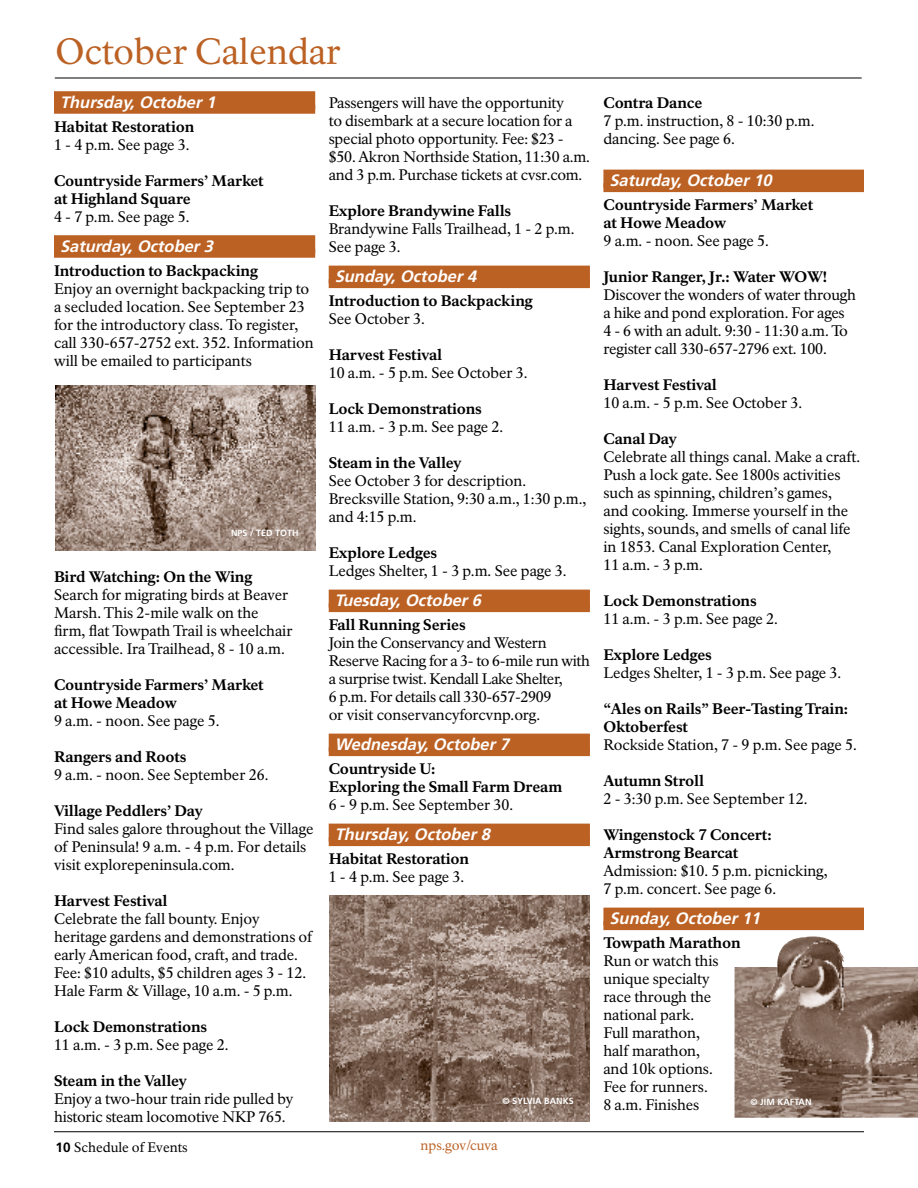
<style>
.page{position:relative;width:918px;height:1188px;background:#fff}
.page>*{position:absolute;margin:0;border:0;box-sizing:border-box;transform-origin:0 0}
.t1{font:36px "NPS Rawlinson OT";color:#bc6124}
.t2{font:italic 700 16.5px "Frutiger LT Std";color:#fff}
.t3{font:15px/18px "NPS Rawlinson OT";letter-spacing:-.01em;color:#000}
.t4{font:800 15px/18px "NPS Rawlinson OT";letter-spacing:-.01em;color:#000}
.t5{font:13.5px "NPS Rawlinson OT";color:#000}
.t6{font:13.5px "NPS Rawlinson OT";letter-spacing:-.01em;color:#bc6124}
.t7{font:700 9px "Frutiger LT Std";color:#fff}
.s1{font-family:"Frutiger LT Std";font-weight:700}
</style>
<div class="page">
<hr style="left:54px;top:1131px;width:810px;height:1px;background:#000">
<hr style="left:55px;top:78px;width:807px;height:1px;background:#000">
<div style="left:54px;top:91px;width:261px;height:18px;background:#bc6124"></div>
<div style="left:54px;top:105px;width:261px;height:9px;background:#bc6124"></div>
<div style="left:54px;top:235px;width:261px;height:18px;background:#bc6124"></div>
<div style="left:54px;top:249px;width:261px;height:9px;background:#bc6124"></div>
<div style="left:329px;top:266px;width:261px;height:18px;background:#bc6124"></div>
<div style="left:329px;top:279px;width:261px;height:9px;background:#bc6124"></div>
<div style="left:329px;top:590px;width:261px;height:18px;background:#bc6124"></div>
<div style="left:329px;top:603px;width:261px;height:9px;background:#bc6124"></div>
<div style="left:329px;top:734px;width:261px;height:18px;background:#bc6124"></div>
<div style="left:329px;top:747px;width:261px;height:9px;background:#bc6124"></div>
<div style="left:329px;top:824px;width:261px;height:18px;background:#bc6124"></div>
<div style="left:329px;top:837px;width:261px;height:9px;background:#bc6124"></div>
<div style="left:603px;top:170px;width:261px;height:18px;background:#bc6124"></div>
<div style="left:603px;top:183px;width:261px;height:9px;background:#bc6124"></div>
<div style="left:603px;top:908px;width:261px;height:18px;background:#bc6124"></div>
<div style="left:603px;top:921px;width:261px;height:9px;background:#bc6124"></div>
<img style="left:56px;top:385px;width:260px;height:165px">
<img style="left:329px;top:896px;width:260px;height:225px">
<img style="left:735px;top:936px;width:183px;height:182px">
<h1 class="t1" style="left:56px;top:30px;width:287px">October Calendar</h1>
<p class="t2" style="left:60px;top:92px;width:161px">Thursday,October1</p>
<p class="t4" style="left:54px;top:118px;width:142px">Habitat Restoration</p>
<p class="t3" style="left:54px;top:136px;width:137px">1 - 4 p.m. See page 3.</p>
<p class="t4" style="left:54px;top:172px;width:211px">Countryside Farmers’ Market at Highland Square</p>
<p class="t3" style="left:54px;top:208px;width:137px">4 - 7 p.m. See page 5.</p>
<p class="t2" style="left:60px;top:236px;width:159px">Saturday,October3</p>
<p class="t4" style="left:54px;top:262px;width:206px">Introduction to Backpacking</p>
<p class="t3" style="left:54px;top:280px;width:261px">Enjoy an overnight backpacking trip to a secluded location. See September 23 for the introductory class. To register, call 330-657-2752 ext. 352. Information will be emailed to participants</p>
<p class="t7" style="left:231px;top:527px;width:69px">NPS / TED TOTH</p>
<p class="t4" style="left:54px;top:568px;width:200px">Bird Watching: On the Wing</p>
<p class="t3" style="left:54px;top:586px;width:240px">Search for migrating birds at Beaver Marsh. This 2-mile walk on the firm, flat Towpath Trail is wheelchair accessible. Ira Trailhead, 8 - 10 a.m.</p>
<p class="t4" style="left:54px;top:676px;width:211px">Countryside Farmers’ Market at Howe Meadow</p>
<p class="t3" style="left:54px;top:712px;width:167px">9 a.m. - noon. See page 5.</p>
<p class="t4" style="left:54px;top:748px;width:134px">Rangers and Roots</p>
<p class="t3" style="left:54px;top:766px;width:216px">9 a.m. - noon. See September 26.</p>
<p class="t4" style="left:54px;top:802px;width:150px">Village Peddlers’ Day</p>
<p class="t3" style="left:54px;top:820px;width:261px">Find sales galore throughout the Village of Peninsula! 9 a.m. - 4 p.m. For details visit explorepeninsula.com.</p>
<p class="t4" style="left:54px;top:892px;width:115px">Harvest Festival</p>
<p class="t3" style="left:54px;top:910px;width:260px">Celebrate the fall bounty. Enjoy heritage gardens and demonstrations of early American food, craft, and trade.<br>Fee: $10 adults, $5 children ages 3 - 12.<br>Hale Farm &amp; Village, 10 a.m. - 5 p.m.</p>
<p class="t4" style="left:54px;top:1018px;width:155px">Lock Demonstrations</p>
<p class="t3" style="left:54px;top:1036px;width:176px">11 a.m. - 3 p.m. See page 2.</p>
<p class="t4" style="left:54px;top:1072px;width:134px">Steam in the Valley</p>
<p class="t3" style="left:54px;top:1090px;width:241px">Enjoy a two-hour train ride pulled by historic steam locomotive NKP 765.</p>
<p class="t3" style="left:329px;top:94px;width:263px">Passengers will have the opportunity<br>to disembark at a secure location for a special photo opportunity. Fee: $23 - $50. Akron Northside Station, 11:30 a.m. and 3 p.m. Purchase tickets at cvsr.com.</p>
<p class="t4" style="left:329px;top:202px;width:184px">Explore Brandywine Falls</p>
<p class="t3" style="left:329px;top:220px;width:247px">Brandywine Falls Trailhead, 1 - 2 p.m.<br>See page 3.</p>
<p class="t2" style="left:335px;top:267px;width:147px">Sunday,October4</p>
<p class="t4" style="left:329px;top:292px;width:206px">Introduction to Backpacking</p>
<p class="t3" style="left:329px;top:310px;width:98px">See October 3.</p>
<p class="t4" style="left:329px;top:346px;width:115px">Harvest Festival</p>
<p class="t3" style="left:329px;top:364px;width:200px">10 a.m. - 5 p.m. See October 3.</p>
<p class="t4" style="left:329px;top:400px;width:155px">Lock Demonstrations</p>
<p class="t3" style="left:329px;top:418px;width:176px">11 a.m. - 3 p.m. See page 2.</p>
<p class="t4" style="left:329px;top:454px;width:134px">Steam in the Valley</p>
<p class="t3" style="left:329px;top:472px;width:259px">See October 3 for description.<br>Brecksville Station, 9:30 a.m., 1:30 p.m., and 4:15 p.m.</p>
<p class="t4" style="left:329px;top:544px;width:110px">Explore Ledges</p>
<p class="t3" style="left:329px;top:562px;width:239px">Ledges Shelter, 1 - 3 p.m. See page 3.</p>
<p class="t2" style="left:335px;top:591px;width:152px">Tuesday,October6</p>
<p class="t4" style="left:329px;top:616px;width:139px">Fall Running Series</p>
<p class="t3" style="left:329px;top:634px;width:263px">Join the Conservancy and Western Reserve Racing for a 3- to 6-mile run with a surprise twist. Kendall Lake Shelter,<br>6 p.m. For details call 330-657-2909<br>or visit conservancyforcvnp.org.</p>
<p class="t2" style="left:335px;top:735px;width:180px">Wednesday,October7</p>
<p class="t4" style="left:329px;top:760px;width:235px">Countryside U:<br>Exploring the Small Farm Dream</p>
<p class="t3" style="left:329px;top:796px;width:186px">6 - 9 p.m. See September 30.</p>
<p class="t2" style="left:335px;top:825px;width:161px">Thursday,October8</p>
<p class="t4" style="left:329px;top:850px;width:142px">Habitat Restoration</p>
<p class="t3" style="left:329px;top:868px;width:137px">1 - 4 p.m. See page 3.</p>
<p class="t4" style="left:603px;top:94px;width:100px">Contra Dance</p>
<p class="t3" style="left:603px;top:112px;width:213px">7 p.m. instruction, 8 - 10:30 p.m. dancing. See page 6.</p>
<p class="t2" style="left:609px;top:171px;width:168px">Saturday,October10</p>
<p class="t4" style="left:603px;top:196px;width:211px">Countryside Farmers’ Market at Howe Meadow</p>
<p class="t3" style="left:603px;top:232px;width:167px">9 a.m. - noon. See page 5.</p>
<p class="t4" style="left:603px;top:268px;width:225px">Junior Ranger, Jr.: Water WOW!</p>
<p class="t3" style="left:603px;top:286px;width:254px">Discover the wonders of water through a hike and pond exploration. For ages 4 - 6 with an adult. 9:30 - 11:30 a.m. To register call 330-657-2796 ext. 100.</p>
<p class="t4" style="left:603px;top:376px;width:115px">Harvest Festival</p>
<p class="t3" style="left:603px;top:394px;width:200px">10 a.m. - 5 p.m. See October 3.</p>
<p class="t4" style="left:603px;top:430px;width:75px">Canal Day</p>
<p class="t3" style="left:603px;top:448px;width:258px">Celebrate all things canal. Make a craft.<br>Push a lock gate. See 1800s activities such as spinning, children’s games, and cooking. Immerse yourself in the sights, sounds, and smells of canal life in 1853. Canal Exploration Center,<br>11 a.m. - 3 p.m.</p>
<p class="t4" style="left:603px;top:592px;width:155px">Lock Demonstrations</p>
<p class="t3" style="left:603px;top:610px;width:176px">11 a.m. - 3 p.m. See page 2.</p>
<p class="t4" style="left:603px;top:646px;width:110px">Explore Ledges</p>
<p class="t3" style="left:603px;top:664px;width:239px">Ledges Shelter, 1 - 3 p.m. See page 3.</p>
<p class="t4" style="left:603px;top:700px;width:246px">“Ales on Rails” Beer-Tasting Train:<br>Oktoberfest</p>
<p class="t3" style="left:603px;top:736px;width:255px">Rockside Station, 7 - 9 p.m. See page 5.</p>
<p class="t4" style="left:603px;top:772px;width:102px">Autumn Stroll</p>
<p class="t3" style="left:603px;top:790px;width:206px">2 - 3:30 p.m. See September 12.</p>
<p class="t4" style="left:603px;top:826px;width:170px">Wingenstock 7 Concert:<br>Armstrong Bearcat</p>
<p class="t3" style="left:603px;top:862px;width:226px">Admission: $10. 5 p.m. picnicking,<br>7 p.m. concert. See page 6.</p>
<p class="t2" style="left:609px;top:909px;width:156px">Sunday,October11</p>
<p class="t4" style="left:603px;top:934px;width:139px">Towpath Marathon</p>
<p class="t3" style="left:603px;top:952px;width:117px">Run or watch this unique specialty race through the national park.<br>Full marathon, half marathon, and 10k options.<br>Fee for runners.<br>8 a.m. Finishes</p>
<p class="t7" style="left:502px;top:1096px;width:73px">© SYLVIA BANKS</p>
<p class="t7" style="left:751px;top:1096px;width:62px">© JIM KAFTAN</p>
<p class="t5" style="left:56px;top:1139px;width:134px"><span class="s1">10</span> Schedule of Events</p>
<p class="t6" style="left:420px;top:1138px;width:79px">nps.gov/cuva</p>
</div>
